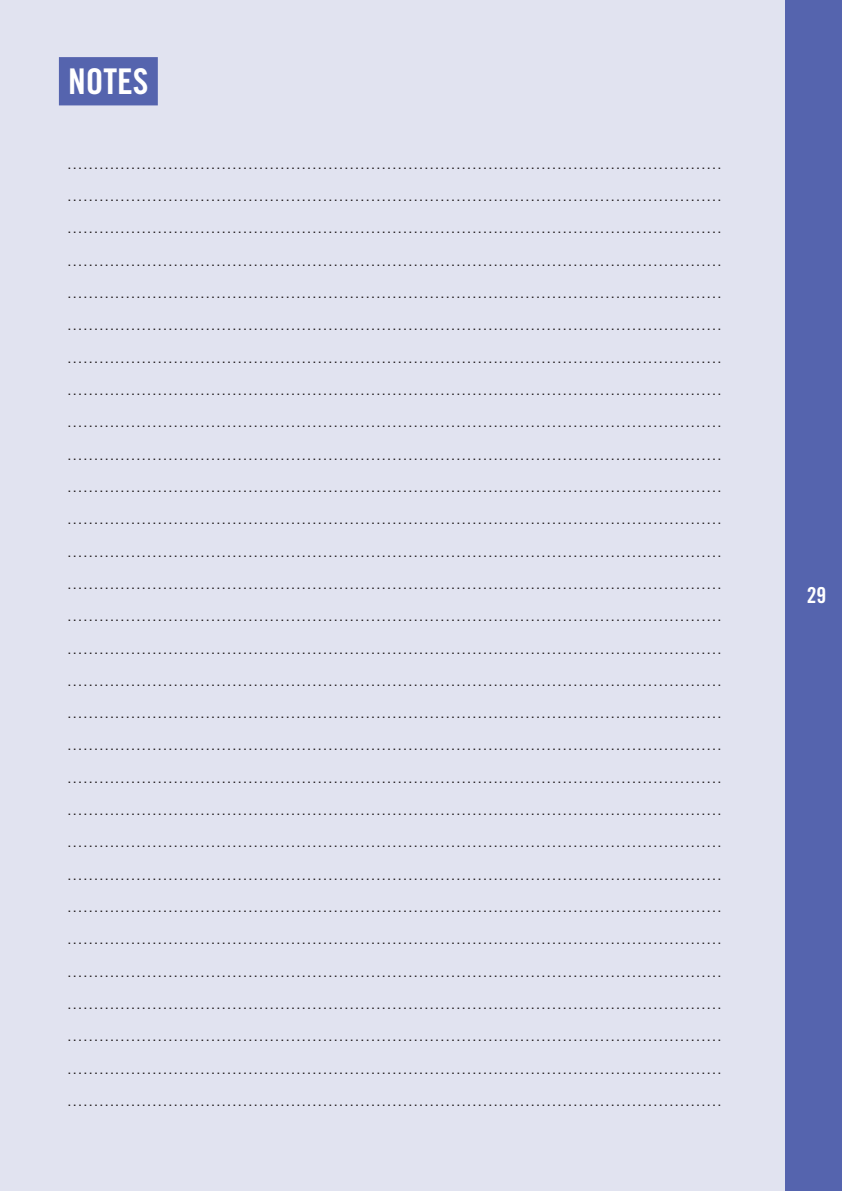
<style>
.page{position:relative;width:842px;height:1191px;background:#fff}
.page>*{position:absolute;margin:0;border:0;box-sizing:border-box;transform-origin:0 0}
.rubrique{font:35.4px "Trade Gothic LT Std Bd Cn 20";color:#fff}
.t1{font:22px "Trade Gothic LT Std Bd Cn 20";color:#fff}
.gros_titre{font:12px "Trade Gothic LT Std Bd Cn 20";color:#231f20}
</style>
<div class="page">
<div style="left:0;top:0;width:808px;height:1191px;background:#e1e3f0"></div>
<div style="left:785px;top:0;width:57px;height:1191px;background:#5564ae"></div>
<div style="left:59px;top:57px;width:99px;height:48px;background:#5564ae"></div>
<p class="rubrique" style="left:68px;top:59px;width:82px">NOTES</p>
<p class="gros_titre" style="left:68px;top:157px;width:653px">...........................................................................................................................</p>
<p class="gros_titre" style="left:68px;top:190px;width:653px">...........................................................................................................................</p>
<p class="gros_titre" style="left:68px;top:222px;width:653px">...........................................................................................................................</p>
<p class="gros_titre" style="left:68px;top:254px;width:653px">...........................................................................................................................</p>
<p class="gros_titre" style="left:68px;top:286px;width:653px">...........................................................................................................................</p>
<p class="gros_titre" style="left:68px;top:319px;width:653px">...........................................................................................................................</p>
<p class="gros_titre" style="left:68px;top:351px;width:653px">...........................................................................................................................</p>
<p class="gros_titre" style="left:68px;top:383px;width:653px">...........................................................................................................................</p>
<p class="gros_titre" style="left:68px;top:416px;width:653px">...........................................................................................................................</p>
<p class="gros_titre" style="left:68px;top:448px;width:653px">...........................................................................................................................</p>
<p class="gros_titre" style="left:68px;top:480px;width:653px">...........................................................................................................................</p>
<p class="gros_titre" style="left:68px;top:513px;width:653px">...........................................................................................................................</p>
<p class="gros_titre" style="left:68px;top:545px;width:653px">...........................................................................................................................</p>
<p class="gros_titre" style="left:68px;top:577px;width:653px">...........................................................................................................................</p>
<p class="gros_titre" style="left:68px;top:609px;width:653px">...........................................................................................................................</p>
<p class="gros_titre" style="left:68px;top:642px;width:653px">...........................................................................................................................</p>
<p class="gros_titre" style="left:68px;top:674px;width:653px">...........................................................................................................................</p>
<p class="gros_titre" style="left:68px;top:706px;width:653px">...........................................................................................................................</p>
<p class="gros_titre" style="left:68px;top:739px;width:653px">...........................................................................................................................</p>
<p class="gros_titre" style="left:68px;top:771px;width:653px">...........................................................................................................................</p>
<p class="gros_titre" style="left:68px;top:803px;width:653px">...........................................................................................................................</p>
<p class="gros_titre" style="left:68px;top:836px;width:653px">...........................................................................................................................</p>
<p class="gros_titre" style="left:68px;top:868px;width:653px">...........................................................................................................................</p>
<p class="gros_titre" style="left:68px;top:900px;width:653px">...........................................................................................................................</p>
<p class="gros_titre" style="left:68px;top:932px;width:653px">...........................................................................................................................</p>
<p class="gros_titre" style="left:68px;top:965px;width:653px">...........................................................................................................................</p>
<p class="gros_titre" style="left:68px;top:997px;width:653px">...........................................................................................................................</p>
<p class="gros_titre" style="left:68px;top:1029px;width:653px">...........................................................................................................................</p>
<p class="gros_titre" style="left:68px;top:1062px;width:653px">...........................................................................................................................</p>
<p class="gros_titre" style="left:68px;top:1094px;width:653px">...........................................................................................................................</p>
<p class="t1" style="left:807px;top:582px;width:21px">29</p>
</div>
